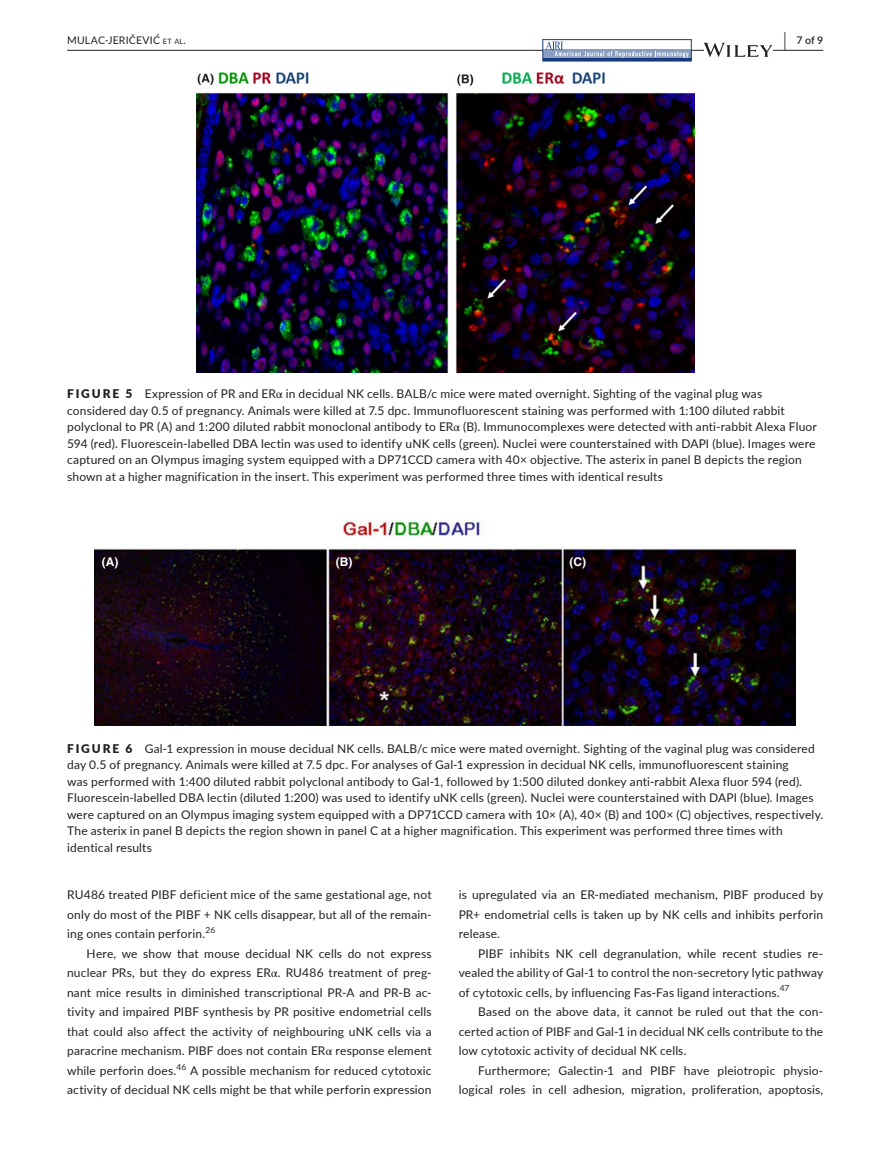
<style>
.page{position:relative;width:893px;height:1174px;background:#fff}
.page>*{position:absolute;margin:0;border:0;box-sizing:border-box;transform-origin:0 0}
.t1{font:600 19.5px "Lato";color:#231f20;scale:.48 1}
.t2{font:12px/19.5px "Lato";letter-spacing:.015em;color:#231f20;text-align:justify}
.t3{font:700 12px "Helvetica";color:#fff}
.t4{font:10.5px "Lato";letter-spacing:.02em;color:#231f20}
.t5{font:600 10.5px "Lato";color:#231f20}
.t6{font:8.4px "Lato";color:#231f20}
.s1{font-size:7.35px}
.s2{font-weight:900}
.s3{font-family:"STIX"}
</style>
<div class="page">
<hr style="left:67px;top:50px;width:756px;height:1px;background:#231f20">
<div style="left:543px;top:49px;width:148px;height:11px;background:#163c7f"></div>
<svg style="left:546px;top:41px;width:143px;height:17px"></svg>
<div style="left:543px;top:39px;width:148px;height:22px;border:1px solid #163c7f"></div>
<hr style="left:543px;top:59px;width:148px;height:2px;background:#163c7f">
<svg style="left:704px;top:43px;width:68px;height:14px"></svg>
<img style="left:196px;top:73px;width:498px;height:299px">
<img style="left:95px;top:521px;width:701px;height:204px">
<h1 class="t1" style="left:784px;top:26px;width:7px">|</h1>
<p class="t4" style="left:67px;top:33px;width:120px">MULAC‐JERIČEVIĆ <span class="s1">et al</span>.</p>
<p class="t5" style="left:796px;top:33px;width:28px">7 of 9</p>
<p class="t2" style="left:67px;top:385px;width:751px;line-height:16.5px;text-align:left"><span class="s2">FIGURE 5</span> Expression of PR and ER<span class="s3">α</span> in decidual NK cells. BALB/c mice were mated overnight. Sighting of the vaginal plug was considered day 0.5 of pregnancy. Animals were killed at 7.5 dpc. Immunofluorescent staining was performed with 1:100 diluted rabbit polyclonal to PR (A) and 1:200 diluted rabbit monoclonal antibody to ER<span class="s3">α</span> (B). Immunocomplexes were detected with anti‐rabbit Alexa Fluor 594 (red). Fluorescein‐labelled DBA lectin was used to identify uNK cells (green). Nuclei were counterstained with DAPI (blue). Images were captured on an Olympus imaging system equipped with a DP71CCD camera with 40× objective. The asterix in panel B depicts the region shown at a higher magnification in the insert. This experiment was performed three times with identical results</p>
<p class="t3" style="left:102px;top:554px;width:18px">(A)</p>
<p class="t3" style="left:336px;top:554px;width:18px">(B)</p>
<p class="t3" style="left:569px;top:554px;width:18px">(C)</p>
<p class="t2" style="left:67px;top:739px;width:757px;line-height:16.5px;text-align:left"><span class="s2">FIGURE 6</span> Gal‐1 expression in mouse decidual NK cells. BALB/c mice were mated overnight. Sighting of the vaginal plug was considered day 0.5 of pregnancy. Animals were killed at 7.5 dpc. For analyses of Gal‐1 expression in decidual NK cells, immunofluorescent staining<br>was performed with 1:400 diluted rabbit polyclonal antibody to Gal‐1, followed by 1:500 diluted donkey anti‐rabbit Alexa fluor 594 (red).<br>Fluorescein‐labelled DBA lectin (diluted 1:200) was used to identify uNK cells (green). Nuclei were counterstained with DAPI (blue). Images were captured on an Olympus imaging system equipped with a DP71CCD camera with 10× (A), 40× (B) and 100× (C) objectives, respectively.<br>The asterix in panel B depicts the region shown in panel C at a higher magnification. This experiment was performed three times with identical results</p>
<p class="t2" style="left:67px;top:884px;width:366px">RU486 treated PIBF deficient mice of the same gestational age, not only do most of the PIBF + NK cells disappear, but all of the remain&shy;ing ones contain perforin.</p>
<p class="t6" style="left:206px;top:924px;width:11px">26</p>
<p class="t2" style="left:67px;top:943px;width:366px;text-indent:20px">Here, we show that mouse decidual NK cells do not express nuclear PRs, but they do express ER<span class="s3">α</span>. RU486 treatment of preg&shy;nant mice results in diminished transcriptional PR‐A and PR‐B ac&shy;tivity and impaired PIBF synthesis by PR positive endometrial cells that could also affect the activity of neighbouring uNK cells via a paracrine mechanism. PIBF does not contain ER<span class="s3">α</span> response element while perforin does.<sup>46</sup> A possible mechanism for reduced cytotoxic activity of decidual NK cells might be that while perforin expression</p>
<p class="t2" style="left:459px;top:884px;width:366px">is upregulated via an ER‐mediated mechanism, PIBF produced by PR+ endometrial cells is taken up by NK cells and inhibits perforin release.</p>
<p class="t2" style="left:459px;top:943px;width:366px;text-indent:19px">PIBF inhibits NK cell degranulation, while recent studies re&shy;vealed the ability of Gal‐1 to control the non‐secretory lytic pathway of cytotoxic cells, by influencing Fas‐Fas ligand interactions.<sup>47</sup></p>
<p class="t2" style="left:459px;top:1001px;width:366px;text-indent:20px">Based on the above data, it cannot be ruled out that the con&shy;certed action of PIBF and Gal‐1 in decidual NK cells contribute to the low cytotoxic activity of decidual NK cells.</p>
<p class="t2" style="left:459px;top:1060px;width:366px;text-align:right">Furthermore; Galectin‐1 and PIBF have pleiotropic physio&shy;logical roles in cell adhesion, migration, proliferation, apoptosis,</p>
</div>
